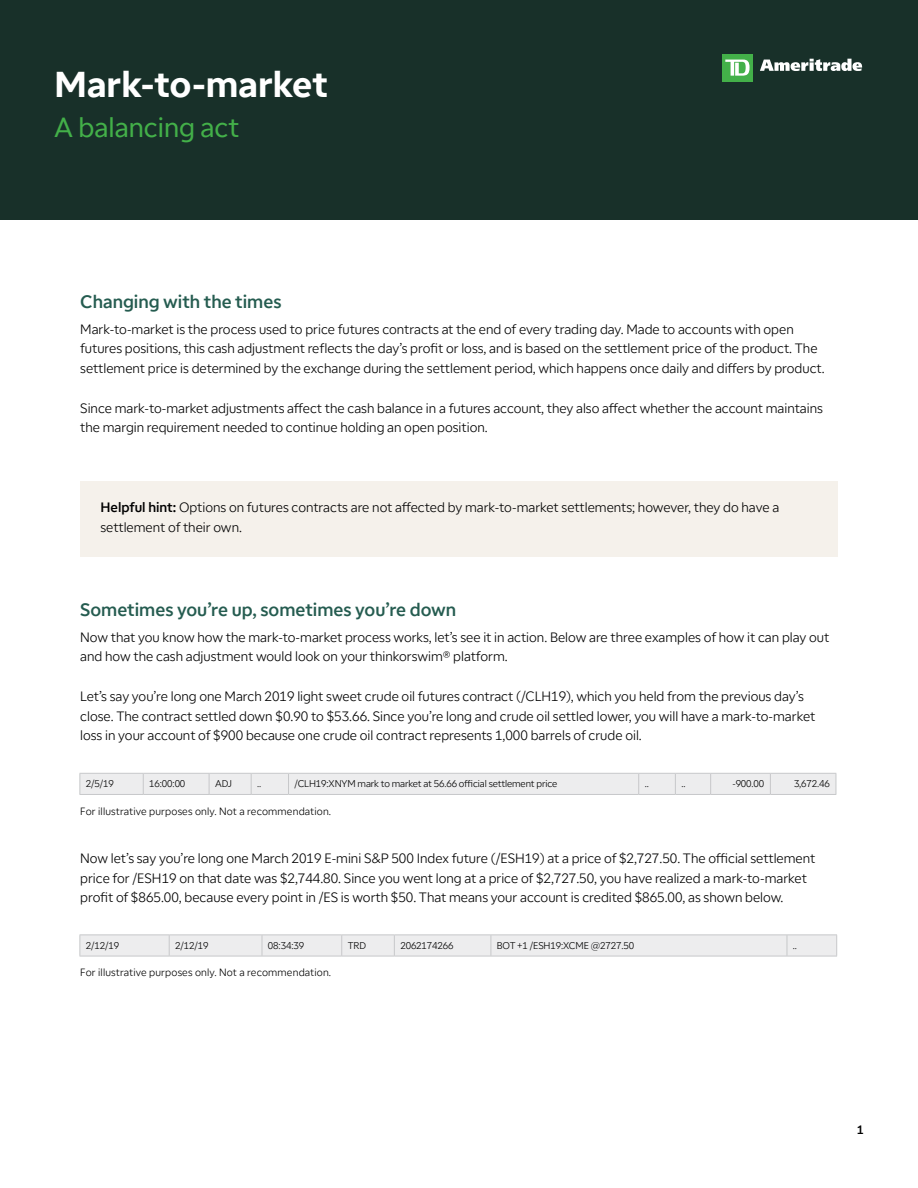
<style>
.page{position:relative;width:918px;height:1188px;background:#fff}
.page>*{position:absolute;margin:0;border:0;box-sizing:border-box;transform-origin:0 0}
.t1{font:700 36px "TD Ameritrade";color:#fff}
.t2{font:27px "TD Ameritrade Reg";color:#43b049}
.t3{font:18px "TD Ameritrade Med";color:#255c50}
.t4{font:13.5px/19.5px "TD Ameritrade Lt";color:#000}
.t5{font:12px "TD Ameritrade Med";color:#000}
.t6{font:10.5px "TD Ameritrade Lt";letter-spacing:.015em;color:#000}
.t7{font:9.75px "TD Ameritrade Lt";letter-spacing:-.01em;color:#000}
.s1{font-family:"TD Ameritrade Med"}
</style>
<div class="page">
<div style="left:0;top:0;width:918px;height:220px;background:#183029"></div>
<div style="left:722px;top:54px;width:31px;height:28px;background:#43b049"></div>
<svg style="left:725px;top:60px;width:25px;height:16px"></svg>
<svg style="left:760px;top:59px;width:102px;height:12px"></svg>
<div style="left:80px;top:481px;width:758px;height:76px;background:#f5f1eb"></div>
<div style="left:80px;top:773px;width:757px;height:21px;background:#ededee"></div>
<hr style="left:80px;top:794px;width:63px;height:1px;background:#c7c8ca">
<hr style="left:143px;top:794px;width:66px;height:1px;background:#c7c8ca">
<hr style="left:209px;top:794px;width:42px;height:1px;background:#c7c8ca">
<hr style="left:251px;top:794px;width:38px;height:1px;background:#c7c8ca">
<hr style="left:289px;top:794px;width:350px;height:1px;background:#c7c8ca">
<hr style="left:639px;top:794px;width:36px;height:1px;background:#c7c8ca">
<hr style="left:675px;top:794px;width:36px;height:1px;background:#c7c8ca">
<hr style="left:711px;top:794px;width:59px;height:1px;background:#c7c8ca">
<hr style="left:770px;top:794px;width:66px;height:1px;background:#c7c8ca">
<svg style="left:80px;top:935px;width:757px;height:21px;background:#ebebec"></svg>
<hr style="left:80px;top:956px;width:89px;height:1px;background:#c7c8ca">
<hr style="left:169px;top:956px;width:93px;height:1px;background:#c7c8ca">
<hr style="left:262px;top:956px;width:80px;height:1px;background:#c7c8ca">
<hr style="left:342px;top:956px;width:52px;height:1px;background:#c7c8ca">
<hr style="left:394px;top:956px;width:97px;height:1px;background:#c7c8ca">
<hr style="left:491px;top:956px;width:296px;height:1px;background:#c7c8ca">
<hr style="left:787px;top:956px;width:50px;height:1px;background:#c7c8ca">
<h1 class="t1" style="left:54px;top:59px;width:275px">Mark-to-market</h1>
<h2 class="t2" style="left:54px;top:109px;width:187px">A balancing act</h2>
<h3 class="t3" style="left:80px;top:289px;width:203px">Changing with the times</h3>
<p class="t4" style="left:80px;top:319px;width:746px">Mark-to-market is the process used to price futures contracts at the end of every trading day. Made to accounts with open futures positions, this cash adjustment reflects the day’s profit or loss, and is based on the settlement price of the product. The settlement price is determined by the exchange during the settlement period, which happens once daily and differs by product.</p>
<p class="t4" style="left:80px;top:398px;width:744px">Since mark-to-market adjustments affect the cash balance in a futures account, they also affect whether the account maintains the margin requirement needed to continue holding an open position.</p>
<p class="t4" style="left:100px;top:497px;width:680px"><span class="s1">Helpful hint:</span> Options on futures contracts are not affected by mark-to-market settlements; however, they do have a settlement of their own.</p>
<h3 class="t3" style="left:80px;top:597px;width:378px">Sometimes you’re up, sometimes you’re down</h3>
<p class="t4" style="left:80px;top:627px;width:751px">Now that you know how the mark-to-market process works, let’s see it in action. Below are three examples of how it can play out and how the cash adjustment would look on your thinkorswim® platform.</p>
<p class="t4" style="left:80px;top:686px;width:737px">Let’s say you’re long one March 2019 light sweet crude oil futures contract (/CLH19), which you held from the previous day’s close. The contract settled down $0.90 to $53.66. Since you’re long and crude oil settled lower, you will have a mark-to-market loss in your account of $900 because one crude oil contract represents 1,000 barrels of crude oil.</p>
<p class="t7" style="left:86px;top:777px;width:30px">2/5/19</p>
<p class="t7" style="left:149px;top:777px;width:38px">16:00:00</p>
<p class="t7" style="left:215px;top:777px;width:19px">ADJ</p>
<p class="t7" style="left:257px;top:777px;width:6px">..</p>
<p class="t7" style="left:295px;top:777px;width:264px">/CLH19:XNYM mark to market at 56.66 official settlement price</p>
<p class="t7" style="left:645px;top:777px;width:6px">..</p>
<p class="t7" style="left:681px;top:777px;width:6px">..</p>
<p class="t7" style="left:732px;top:777px;width:33px">-900.00</p>
<p class="t7" style="left:794px;top:777px;width:37px">3,672.46</p>
<p class="t6" style="left:80px;top:804px;width:253px">For illustrative purposes only. Not a recommendation.</p>
<p class="t4" style="left:80px;top:848px;width:737px">Now let’s say you’re long one March 2019 E-mini S&amp;P 500 Index future (/ESH19) at a price of $2,727.50. The official settlement price for /ESH19 on that date was $2,744.80. Since you went long at a price of $2,727.50, you have realized a mark-to-market profit of $865.00, because every point in /ES is worth $50. That means your account is credited $865.00, as shown below.</p>
<p class="t7" style="left:86px;top:939px;width:35px">2/12/19</p>
<p class="t7" style="left:175px;top:939px;width:35px">2/12/19</p>
<p class="t7" style="left:268px;top:939px;width:38px">08:34:39</p>
<p class="t7" style="left:348px;top:939px;width:20px">TRD</p>
<p class="t7" style="left:400px;top:939px;width:55px">2062174266</p>
<p class="t7" style="left:497px;top:939px;width:139px">BOT +1 /ESH19:XCME @2727.50</p>
<p class="t7" style="left:793px;top:939px;width:6px">..</p>
<p class="t6" style="left:80px;top:966px;width:253px">For illustrative purposes only. Not a recommendation.</p>
<p class="t5" style="left:857px;top:1121px;width:8px">1</p>
</div>
